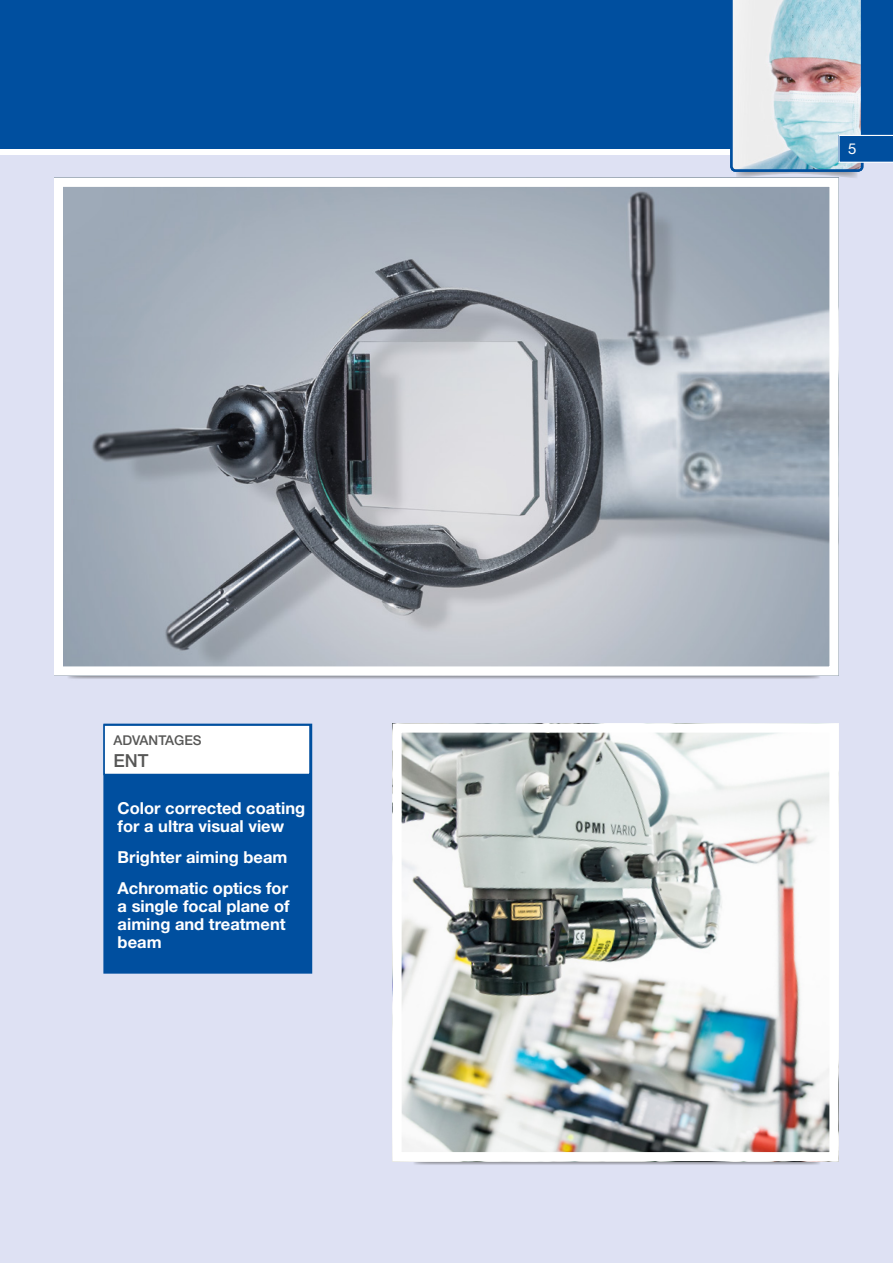
<style>
.page{position:relative;width:893px;height:1263px;background:#fff}
.page>*{position:absolute;margin:0;border:0;box-sizing:border-box;transform-origin:0 0}
.t1{font:500 18px "Helvetica Neue LT Pro";color:#575756}
.t2{font:700 16.5px/18px "Helvetica Neue LT Pro";color:#fff}
.t3{font:15px "Helvetica Neue LT Pro";color:#fff}
.t4{font:500 13.5px "Helvetica Neue LT Pro";color:#575756}
</style>
<div class="page">
<div style="left:0;top:155px;width:893px;height:1108px;background:#dee1f3"></div>
<div style="left:0;top:0;width:893px;height:149px;background:#004f9f"></div>
<svg style="left:60px;top:675px;width:768px;height:4px;background:#babcc7"></svg>
<svg style="left:406px;top:1161px;width:422px;height:4px;background:#b6b8c1"></svg>
<img style="left:64px;top:188px;width:764px;height:477px">
<div style="left:54px;top:178px;width:784px;height:497px;border:9px solid #fff"></div>
<img style="left:403px;top:734px;width:425px;height:417px">
<div style="left:393px;top:724px;width:445px;height:437px;border:9px solid #fff"></div>
<div style="left:104px;top:724px;width:207px;height:249px;background:#004f9f"></div>
<div style="left:103px;top:724px;width:209px;height:250px;border:2px solid #004f9f"></div>
<div style="left:104px;top:725px;width:206px;height:49px;background:#fff"></div>
<div style="left:103px;top:724px;width:208px;height:51px;border:2px solid #004f9f"></div>
<svg style="left:730px;top:0;width:163px;height:179px"></svg>
<p class="t4" style="left:113px;top:732px;width:90px">ADVANTAGES</p>
<p class="t1" style="left:113px;top:750px;width:37px">ENT</p>
<p class="t2" style="left:118px;top:799px;width:189px">Color corrected coating for a ultra visual view</p>
<p class="t2" style="left:118px;top:841px;width:172px;line-height:30.8px">Brighter aiming beam<br>Achromatic optics for</p>
<p class="t2" style="left:118px;top:897px;width:173px">a single focal plane of aiming and treatment beam</p>
<p class="t3" style="left:848px;top:140px;width:10px">5</p>
</div>
